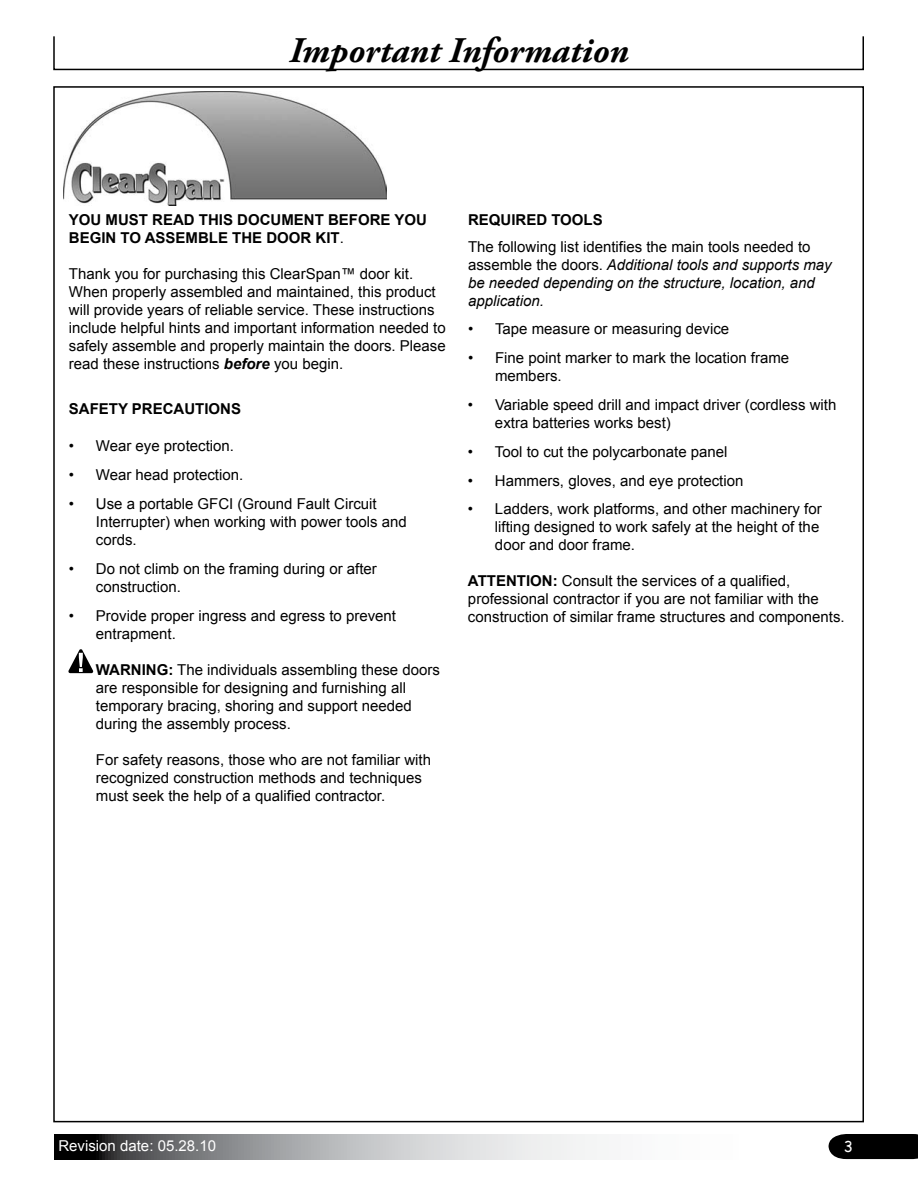
<style>
.page{position:relative;width:918px;height:1188px;background:#fff}
.page>*{position:absolute;margin:0;border:0;box-sizing:border-box;transform-origin:0 0}
.t1{font:italic 700 36px "Adobe Garamond Pro";color:#000}
.t2{font:15px/18px "Arial";color:#000}
.t3{font:italic 15px/18px "Arial";color:#000}
.t4{font:700 15px/18px "Arial";color:#000}
.t5{font:15px "Arial";color:#fff}
.t6{font:15px "Comic Sans MS";color:#fff}
.s1{font-weight:400}
.s2{font-weight:700;font-style:italic}
.s3{font-weight:700}
.s4{font-style:normal}
</style>
<div class="page">
<div style="left:53px;top:36px;width:811px;height:34px;border:2px solid #000"></div>
<div style="left:829px;top:1134px;width:89px;height:25px;background:#000"></div>
<svg style="left:54px;top:1134px;width:543px;height:25px;background:#a0a1a3"></svg>
<img style="left:63px;top:92px;width:324px;height:113px">
<svg style="left:68px;top:649px;width:25px;height:24px"></svg>
<h1 class="t1" style="left:289px;top:30px;width:341px">Important Information</h1>
<p class="t4" style="left:69px;top:211px;width:347px">YOU MUST READ THIS DOCUMENT BEFORE YOU<br>BEGIN TO ASSEMBLE THE DOOR KIT<span class="s1">.</span></p>
<p class="t2" style="left:69px;top:265px;width:378px">Thank you for purchasing this ClearSpan™ door kit.<br>When properly assembled and maintained, this product will provide years of reliable service. These instructions include helpful hints and important information needed to safely assemble and properly maintain the doors. Please read these instructions <span class="s2">before</span> you begin.</p>
<p class="t4" style="left:69px;top:400px;width:174px">SAFETY PRECAUTIONS</p>
<p class="t2" style="left:69px;top:437px;width:167px">• Wear eye protection.</p>
<p class="t2" style="left:69px;top:466px;width:176px">• Wear head protection.</p>
<p class="t2" style="left:96px;top:495px;width:312px;text-indent:-27px">• Use a portable GFCI (Ground Fault Circuit<br>Interrupter) when working with power tools and cords.</p>
<p class="t2" style="left:96px;top:560px;width:282px;text-indent:-27px">• Do not climb on the framing during or after construction.</p>
<p class="t2" style="left:96px;top:607px;width:302px;text-indent:-27px">• Provide proper ingress and egress to prevent entrapment.</p>
<p class="t2" style="left:96px;top:661px;width:345px"><span class="s3">WARNING:</span> The individuals assembling these doors are responsible for designing and furnishing all temporary bracing, shoring and support needed during the assembly process.</p>
<p class="t2" style="left:96px;top:751px;width:337px">For safety reasons, those who are not familiar with recognized construction methods and techniques must seek the help of a qualified contractor.</p>
<p class="t4" style="left:468px;top:211px;width:136px">REQUIRED TOOLS</p>
<p class="t3" style="left:468px;top:238px;width:365px"><span class="s4">The following list identifies the main tools needed to assemble the doors.</span> Additional tools and supports may be needed depending on the structure, location, and application.</p>
<p class="t2" style="left:468px;top:320px;width:263px">• Tape measure or measuring device</p>
<p class="t2" style="left:495px;top:349px;width:296px;text-indent:-27px">• Fine point marker to mark the location frame members.</p>
<p class="t2" style="left:495px;top:396px;width:343px;text-indent:-27px">• Variable speed drill and impact driver (cordless with extra batteries works best)</p>
<p class="t2" style="left:468px;top:443px;width:261px">• Tool to cut the polycarbonate panel</p>
<p class="t2" style="left:468px;top:471px;width:277px">• Hammers, gloves, and eye protection</p>
<p class="t2" style="left:495px;top:500px;width:328px;text-indent:-27px">• Ladders, work platforms, and other machinery for lifting designed to work safely at the height of the door and door frame.</p>
<p class="t2" style="left:468px;top:572px;width:378px"><span class="s3">ATTENTION:</span> Consult the services of a qualified, professional contractor if you are not familiar with the construction of similar frame structures and components.</p>
<p class="t5" style="left:58px;top:1136px;width:159px">Revision date: 05.28.10</p>
<p class="t6" style="left:844px;top:1135px;width:11px">3</p>
</div>
